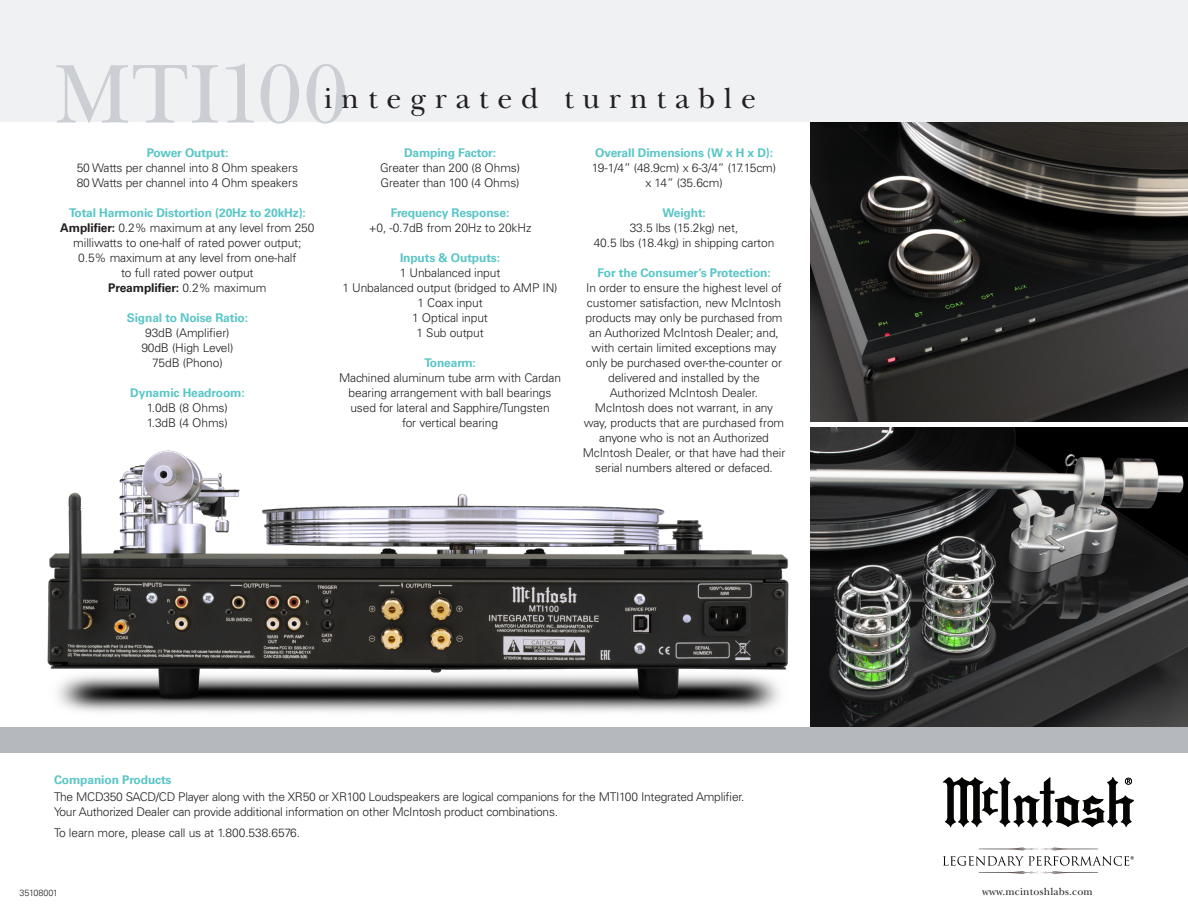
<style>
.page{position:relative;width:1188px;height:918px;background:#fff}
.page>*{position:absolute;margin:0;border:0;box-sizing:border-box;transform-origin:0 0}
.t1{font:87px "New Baskerville Std";letter-spacing:.005em;color:#cbced2}
.t2{font:30px "New Baskerville Std";letter-spacing:.295em;color:#231f20}
.t3{font:300 12px/15px "Univers LT Std";letter-spacing:-.01em;color:#231f20;text-align:center}
.t4{font:700 12px "Univers LT Std";letter-spacing:-.01em;color:#5ac5c7}
.t5{font:700 12px "Univers LT Std";letter-spacing:-.01em;color:#231f20}
.t6{font:10.65px "New Baskerville Std";letter-spacing:.02em;color:#231f20}
.t7{font:300 9px "Univers LT Std";letter-spacing:-.01em;color:#231f20}
.s1{font-weight:700}
.s2{font-weight:300}
.s3{font-weight:700;color:#5ac5c7}
</style>
<div class="page">
<img style="left:47px;top:450px;width:742px;height:262px">
<img style="left:810px;top:122px;width:378px;height:300px">
<img style="left:810px;top:428px;width:378px;height:299px">
<svg style="left:943px;top:777px;width:191px;height:50px"></svg>
<svg style="left:943px;top:847px;width:191px;height:27px"></svg>
<div style="left:0;top:0;width:1188px;height:122px;background:#f0f1f3"></div>
<div style="left:0;top:727px;width:1188px;height:26px;background:#b5b9be"></div>
<p class="t1" style="left:54px;top:44px;width:296px">MTI100</p>
<p class="t2" style="left:324px;top:80px;width:434px">integrated turntable</p>
<p class="t4" style="left:147px;top:146px;width:83px">Power Output:</p>
<p class="t3" style="left:77px;top:160px;width:223px">50 Watts per channel into 8 Ohm speakers</p>
<p class="t3" style="left:77px;top:175px;width:223px">80 Watts per channel into 4 Ohm speakers</p>
<p class="t4" style="left:69px;top:206px;width:238px">Total Harmonic Distortion (20Hz to 20kHz):</p>
<p class="t3" style="left:60px;top:220px;width:256px"><span class="s1">Amplifier:</span> 0.2% maximum at any level from 250 milliwatts to one-half of rated power output;</p>
<p class="t3" style="left:78px;top:250px;width:220px">0.5% maximum at any level from one-half</p>
<p class="t3" style="left:121px;top:265px;width:134px">to full rated power output</p>
<p class="t5" style="left:108px;top:281px;width:160px">Preamplifier: <span class="s2">0.2% maximum</span></p>
<p class="t4" style="left:127px;top:311px;width:123px">Signal to Noise Ratio:</p>
<p class="t3" style="left:145px;top:325px;width:86px">93dB (Amplifier)</p>
<p class="t3" style="left:141px;top:340px;width:94px">90dB (High Level)</p>
<p class="t3" style="left:152px;top:355px;width:72px">75dB (Phono)</p>
<p class="t4" style="left:130px;top:386px;width:116px">Dynamic Headroom:</p>
<p class="t3" style="left:147px;top:400px;width:82px">1.0dB (8 Ohms)</p>
<p class="t3" style="left:147px;top:415px;width:82px">1.3dB (4 Ohms)</p>
<p class="t4" style="left:404px;top:146px;width:93px">Damping Factor:</p>
<p class="t3" style="left:380px;top:160px;width:142px">Greater than 200 (8 Ohms)</p>
<p class="t3" style="left:380px;top:175px;width:141px">Greater than 100 (4 Ohms)</p>
<p class="t4" style="left:391px;top:206px;width:120px">Frequency Response:</p>
<p class="t3" style="left:369px;top:220px;width:164px">+0, -0.7dB from 20Hz to 20kHz</p>
<p class="t4" style="left:400px;top:251px;width:102px">Inputs &amp; Outputs:</p>
<p class="t3" style="left:400px;top:265px;width:102px">1 Unbalanced input</p>
<p class="t3" style="left:342px;top:280px;width:217px">1 Unbalanced output (bridged to AMP IN)</p>
<p class="t3" style="left:417px;top:295px;width:67px">1 Coax input</p>
<p class="t3" style="left:412px;top:310px;width:77px">1 Optical input</p>
<p class="t3" style="left:416px;top:325px;width:69px">1 Sub output</p>
<p class="t4" style="left:424px;top:356px;width:53px">Tonearm:</p>
<p class="t3" style="left:339px;top:370px;width:224px">Machined aluminum tube arm with Cardan bearing arrangement with ball bearings</p>
<p class="t3" style="left:350px;top:400px;width:201px">used for lateral and Sapphire/Tungsten</p>
<p class="t3" style="left:402px;top:415px;width:97px">for vertical bearing</p>
<p class="t4" style="left:595px;top:146px;width:179px">Overall Dimensions (W x H x D):</p>
<p class="t3" style="left:592px;top:160px;width:186px">19-1/4” (48.9cm) x 6-3/4” (17.15cm)</p>
<p class="t3" style="left:645px;top:175px;width:79px">x 14” (35.6cm)</p>
<p class="t4" style="left:662px;top:206px;width:45px">Weight:</p>
<p class="t3" style="left:630px;top:220px;width:110px">33.5 lbs (15.2kg) net,</p>
<p class="t3" style="left:594px;top:235px;width:182px">40.5 lbs (18.4kg) in shipping carton</p>
<p class="t3" style="left:585px;top:265px;width:199px"><span class="s3">For the Consumer’s Protection:<br></span>In order to ensure the highest level of customer satisfaction, new McIntosh products may only be purchased from an Authorized McIntosh Dealer; and, with certain limited exceptions may only be purchased over-the-counter or delivered and installed by the Authorized McIntosh Dealer.</p>
<p class="t3" style="left:583px;top:400px;width:204px">McIntosh does not warrant, in any way, products that are purchased from anyone who is not an Authorized McIntosh Dealer, or that have had their serial numbers altered or defaced.</p>
<p class="t4" style="left:54px;top:773px;width:119px">Companion Products</p>
<p class="t3" style="left:54px;top:789px;width:692px;text-align:left">The MCD350 SACD/CD Player along with the XR50 or XR100 Loudspeakers are logical companions for the MTI100 Integrated Amplifier.<br>Your Authorized Dealer can provide additional information on other McIntosh product combinations.</p>
<p class="t3" style="left:54px;top:825px;width:248px">To learn more, please call us at 1.800.538.6576.</p>
<p class="t7" style="left:20px;top:887px;width:40px">35108001</p>
<p class="t6" style="left:982px;top:885px;width:112px">www.mcintoshlabs.com</p>
</div>
